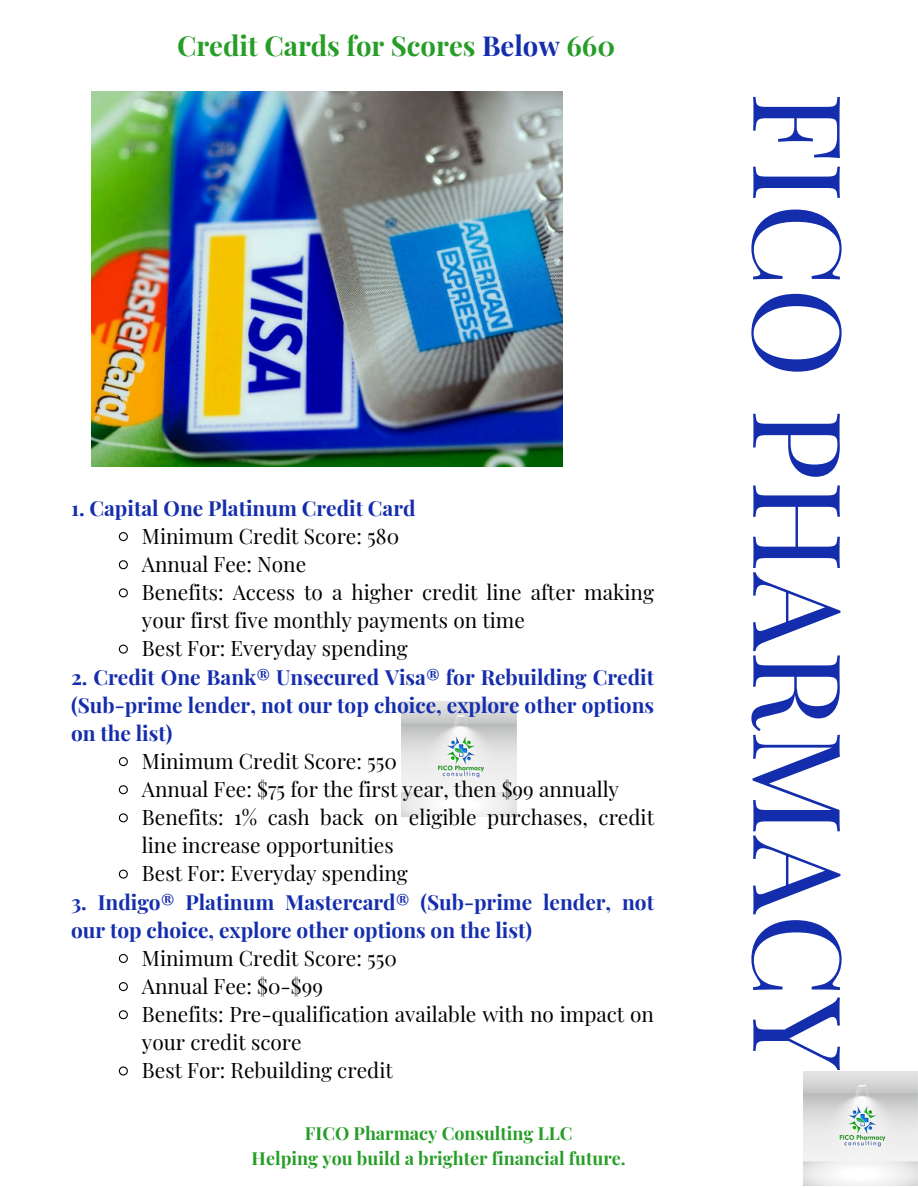
<style>
.page{position:relative;width:918px;height:1188px;background:#fff}
.page>*{position:absolute;margin:0;border:0;box-sizing:border-box;transform-origin:0 0}
.t1{font:122.55px "Playfair Display";color:#142dad}
.t2{font:700 27.45px "Playfair Display";color:#279d28}
.t3{font:20.85px/28.2px "Playfair Display";color:#000}
.t4{font:700 20.85px/28.2px "Playfair Display";color:#142dad;text-align:justify}
.t5{font:700 18px "Playfair Display";color:#279d28}
.s1{color:#142dad}
</style>
<div class="page">
<img style="left:92px;top:92px;width:470px;height:374px">
<img style="left:402px;top:702px;width:114px;height:115px">
<svg style="left:118px;top:532px;width:10px;height:10px"></svg>
<svg style="left:118px;top:560px;width:10px;height:10px"></svg>
<svg style="left:118px;top:588px;width:10px;height:10px"></svg>
<svg style="left:118px;top:644px;width:10px;height:10px"></svg>
<svg style="left:118px;top:757px;width:10px;height:10px"></svg>
<svg style="left:118px;top:785px;width:10px;height:10px"></svg>
<svg style="left:118px;top:813px;width:10px;height:10px"></svg>
<svg style="left:118px;top:869px;width:10px;height:10px"></svg>
<svg style="left:118px;top:954px;width:10px;height:9px"></svg>
<svg style="left:118px;top:982px;width:10px;height:10px"></svg>
<svg style="left:118px;top:1010px;width:10px;height:10px"></svg>
<svg style="left:118px;top:1066px;width:10px;height:10px"></svg>
<img style="left:803px;top:1071px;width:115px;height:115px">
<p class="t2" style="left:177px;top:26px;width:440px">Credit Cards for Scores <span class="s1">Below</span> 660</p>
<p class="t4" style="left:71px;top:493px;width:346px">1. Capital One Platinum Credit Card</p>
<p class="t3" style="left:142px;top:521px;width:259px">Minimum Credit Score: 580</p>
<p class="t3" style="left:142px;top:549px;width:166px">Annual Fee: None</p>
<p class="t3" style="left:142px;top:577px;width:514px">Benefits: Access to a higher credit line after making your first five monthly payments on time</p>
<h3 class="t3" style="left:142px;top:634px;width:268px">Best For: Everyday spending</h3>
<p class="t4" style="left:71px;top:662px;width:585px">2. Credit One Bank® Unsecured Visa® for Rebuilding Credit (Sub-prime lender, not our top choice, explore other options on the list)</p>
<p class="t3" style="left:142px;top:746px;width:257px">Minimum Credit Score: 550</p>
<p class="t3" style="left:142px;top:774px;width:479px">Annual Fee: $75 for the first year, then $99 annually</p>
<p class="t3" style="left:142px;top:802px;width:514px">Benefits: 1% cash back on eligible purchases, credit line increase opportunities</p>
<h3 class="t3" style="left:142px;top:859px;width:268px">Best For: Everyday spending</h3>
<p class="t4" style="left:71px;top:887px;width:585px">3. Indigo® Platinum Mastercard® (Sub-prime lender, not our top choice, explore other options on the list)</p>
<p class="t3" style="left:142px;top:943px;width:257px">Minimum Credit Score: 550</p>
<p class="t3" style="left:142px;top:971px;width:183px">Annual Fee: $0-$99</p>
<p class="t3" style="left:142px;top:999px;width:514px">Benefits: Pre-qualification available with no impact on your credit score</p>
<p class="t3" style="left:142px;top:1056px;width:252px">Best For: Rebuilding credit</p>
<p class="t5" style="left:305px;top:1121px;width:269px">FICO Pharmacy Consulting LLC</p>
<h1 class="t5" style="left:252px;top:1146px;width:376px">Helping you build a brighter financial future.</h1>
<h2 class="t1" style="left:886px;top:92px;width:980px;rotate:90deg">FICO PHARMACY</h2>
</div>
